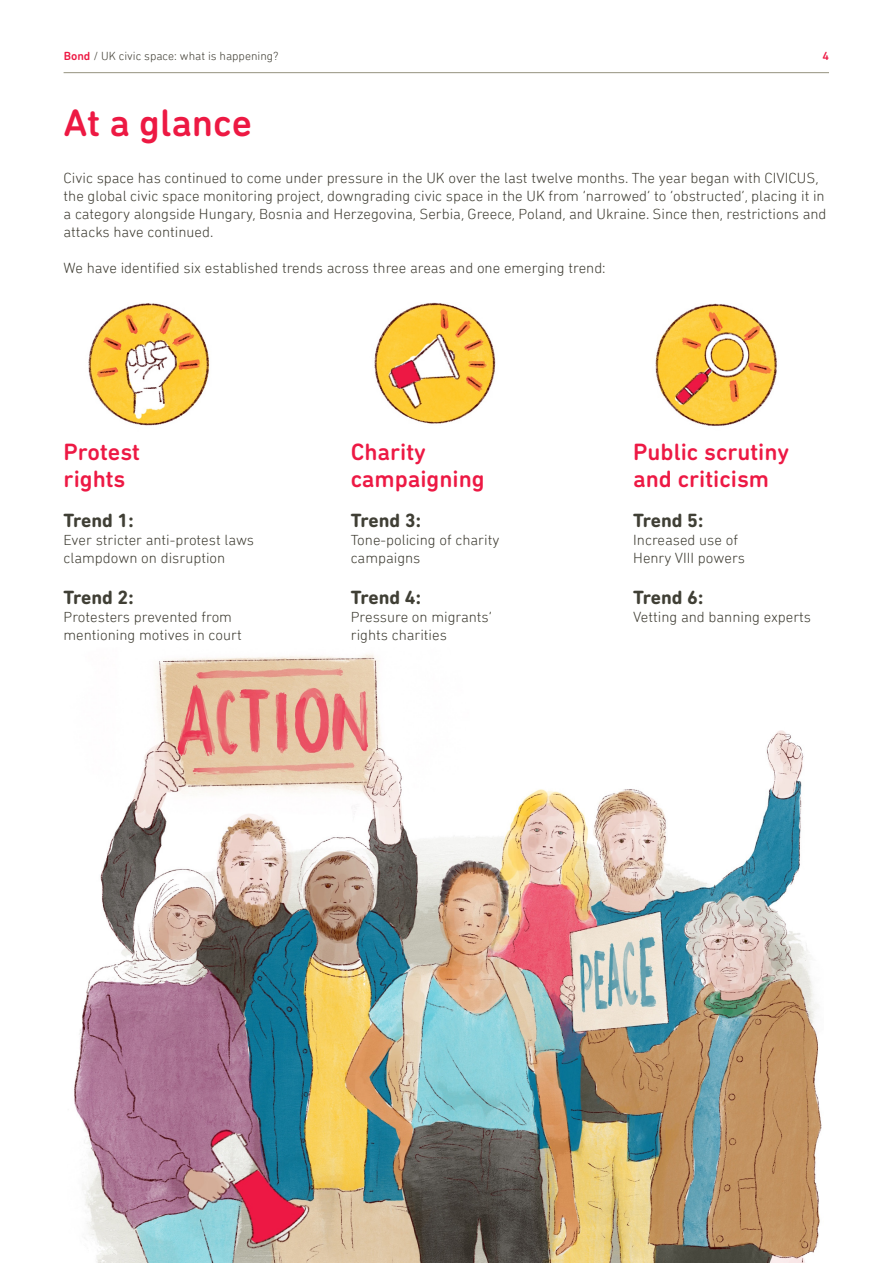
<style>
.page{position:relative;width:893px;height:1263px;background:#fff}
.page>*{position:absolute;margin:0;border:0;box-sizing:border-box;transform-origin:0 0}
.t1{font:500 39px "DIN Next Rounded LT Pro";color:#ed1943}
.t2{font:500 24px/27px "DIN Next Rounded LT Pro";color:#ed1944}
.t3{font:700 19.5px "DIN Next Rounded LT Pro";letter-spacing:-.01em;color:#403f35}
.t4{font:300 15px/18px "DIN Next Rounded LT Pro";color:#3e3c32}
.t5{font:300 12px "DIN Next Rounded LT Pro";color:#3e3c32}
.t6{font:500 12px "DIN Next Rounded LT Pro";color:#ed1943}
.s1{font-weight:500;color:#ed1943}
</style>
<div class="page">
<hr style="left:64px;top:72px;width:765px;height:1px;background:#95937f">
<img style="left:374px;top:302px;width:122px;height:122px">
<img style="left:88px;top:303px;width:122px;height:123px">
<img style="left:655px;top:303px;width:122px;height:123px">
<img style="left:74px;top:654px;width:748px;height:609px">
<p class="t5" style="left:64px;top:49px;width:216px"><span class="s1">Bond</span> / UK civic space: what is happening?</p>
<p class="t6" style="left:822px;top:49px;width:8px">4</p>
<p class="t1" style="left:64px;top:100px;width:190px">At a glance</p>
<p class="t4" style="left:64px;top:169px;width:764px">Civic space has continued to come under pressure in the UK over the last twelve months. The year began with CIVICUS, the global civic space monitoring project, downgrading civic space in the UK from ‘narrowed’ to ‘obstructed’, placing it in a category alongside Hungary, Bosnia and Herzegovina, Serbia, Greece, Poland, and Ukraine. Since then, restrictions and attacks have continued.</p>
<p class="t4" style="left:64px;top:259px;width:544px">We have identified six established trends across three areas and one emerging trend:</p>
<p class="t2" style="left:64px;top:438px;width:78px">Protest rights</p>
<p class="t3" style="left:64px;top:509px;width:72px">Trend 1:</p>
<p class="t4" style="left:64px;top:531px;width:192px">Ever stricter anti-protest laws clampdown on disruption</p>
<p class="t3" style="left:64px;top:586px;width:72px">Trend 2:</p>
<p class="t4" style="left:64px;top:607px;width:180px">Protesters prevented from mentioning motives in court</p>
<p class="t2" style="left:351px;top:438px;width:135px">Charity campaigning</p>
<p class="t3" style="left:351px;top:509px;width:72px">Trend 3:</p>
<p class="t4" style="left:351px;top:531px;width:150px">Tone-policing of charity campaigns</p>
<p class="t3" style="left:351px;top:586px;width:72px">Trend 4:</p>
<p class="t4" style="left:351px;top:607px;width:143px">Pressure on migrants’ rights charities</p>
<p class="t2" style="left:633px;top:438px;width:157px">Public scrutiny and criticism</p>
<p class="t3" style="left:633px;top:509px;width:72px">Trend 5:</p>
<p class="t4" style="left:633px;top:531px;width:113px">Increased use of<br>Henry VIII powers</p>
<p class="t3" style="left:633px;top:586px;width:72px">Trend 6:</p>
<p class="t4" style="left:633px;top:607px;width:179px">Vetting and banning experts</p>
</div>
